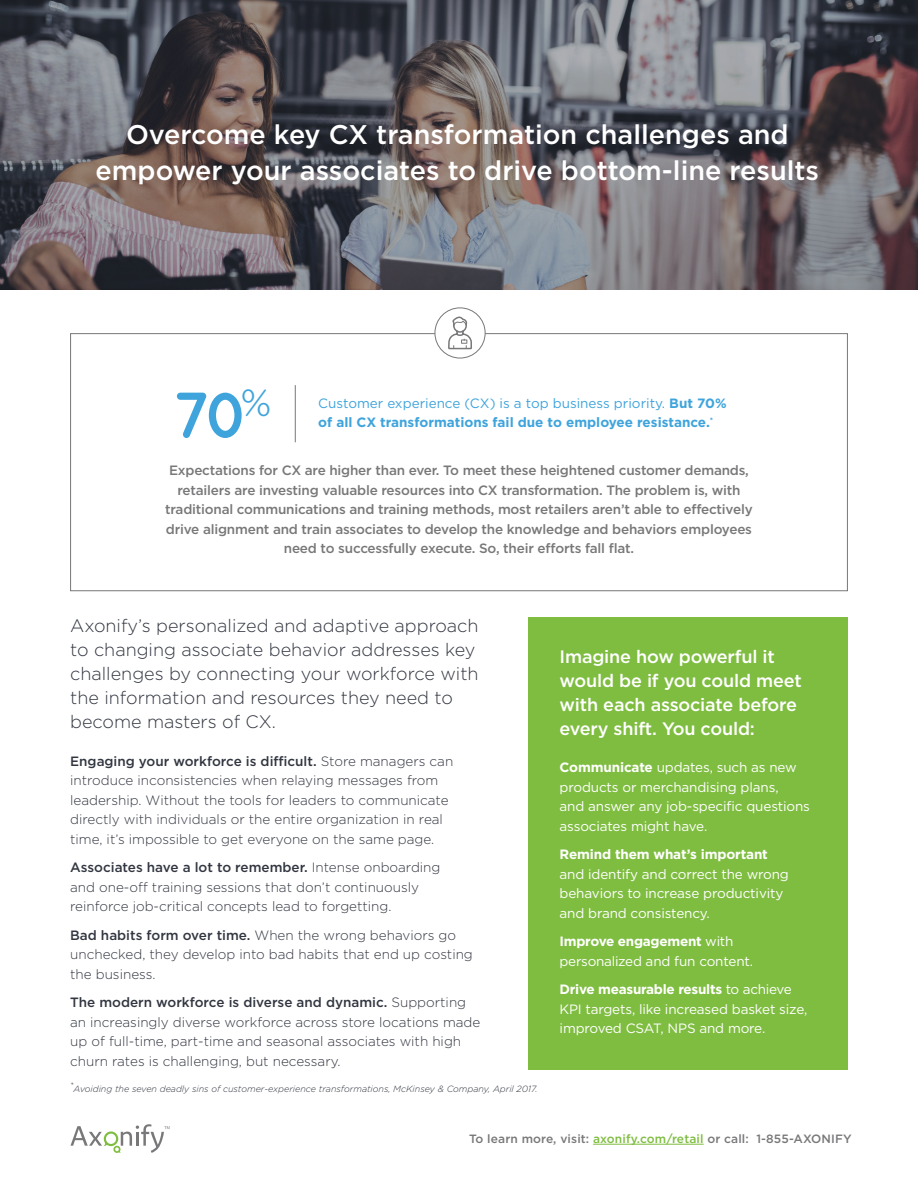
<style>
.page{position:relative;width:918px;height:1188px;background:#fff}
.page>*{position:absolute;margin:0;border:0;box-sizing:border-box;transform-origin:0 0}
.t1{font:700 64.8px "Quicksand";color:#3fa4dc}
.t2{font:500 27px/36px "Gotham";color:#fff;text-align:center}
.t3{font:300 18px/24px "Gotham";color:#323640}
.t4{font:500 18px/24px "Gotham";letter-spacing:-.01em;color:#fff}
.t5{font:300 13.5px/19.5px "Gotham";color:#323640}
.t6{font:500 13.5px/19.5px "Gotham";letter-spacing:-.015em;color:#787779;text-align:center}
.t7{font:13.5px/19.5px "Gotham";letter-spacing:-.01em;color:#fff}
.t8{font:700 13.5px/19.5px "Gotham";color:#3fa4dc}
.t9{font:500 12px "Gotham";letter-spacing:.01em;color:#787779}
.t10{font:italic 300 9px "Gotham";color:#323640}
.t11{font:700 7.8px "Gotham";color:#3fa4dc}
.t12{font:italic 300 7.8px "Gotham";color:#323640}
.s1{font-weight:400}
.s2{font-weight:500}
.s3{font-weight:700}
.s4{color:#7fbd41}
</style>
<div class="page">
<svg style="left:71px;top:1124px;width:99px;height:29px"></svg>
<hr style="left:593px;top:1144px;width:111px;height:1px;background:#7fbd41">
<hr style="left:295px;top:385px;width:1px;height:57px;background:#787779">
<div style="left:70px;top:333px;width:778px;height:258px;border:1px solid #787779"></div>
<div style="left:435px;top:308px;width:50px;height:50px;background:#fff;border-radius:50%"></div>
<div style="left:435px;top:308px;width:51px;height:50px;border:1px solid #787779;border-radius:50%"></div>
<div style="left:528px;top:617px;width:320px;height:452px;background:#7fbd41"></div>
<img style="left:0;top:0;width:918px;height:289px">
<svg style="left:448px;top:316px;width:24px;height:34px"></svg>
<p class="t2" style="left:96px;top:116px;width:725px">Overcome key CX transformation challenges and empower your associates to drive bottom-line results</p>
<p class="t1" style="left:173px;top:376px;width:100px">70<sup>%</sup></p>
<p class="t8" style="left:318px;top:393px;width:410px"><span class="s1">Customer experience (CX) is a top business priority.</span> But 70% of all CX transformations fail due to employee resistance.</p>
<p class="t11" style="left:710px;top:415px;width:5px">*</p>
<p class="t6" style="left:165px;top:461px;width:589px">Expectations for CX are higher than ever. To meet these heightened customer demands, retailers are investing valuable resources into CX transformation. The problem is, with traditional communications and training methods, most retailers aren’t able to effectively drive alignment and train associates to develop the knowledge and behaviors employees need to successfully execute. So, their efforts fall flat.</p>
<p class="t3" style="left:70px;top:613px;width:410px">Axonify’s personalized and adaptive approach to changing associate behavior addresses key challenges by connecting your workforce with the information and resources they need to become masters of CX.</p>
<p class="t5" style="left:70px;top:751px;width:385px"><span class="s2">Engaging your workforce is difficult.</span> Store managers can introduce inconsistencies when relaying messages from leadership. Without the tools for leaders to communicate directly with individuals or the entire organization in real time, it’s impossible to get everyone on the same page.</p>
<p class="t5" style="left:70px;top:857px;width:372px"><span class="s2">Associates have a lot to remember.</span> Intense onboarding and one-off training sessions that don’t continuously reinforce job-critical concepts lead to forgetting.</p>
<p class="t5" style="left:70px;top:925px;width:404px"><span class="s2">Bad habits form over time.</span> When the wrong behaviors go unchecked, they develop into bad habits that end up costing the business.</p>
<p class="t5" style="left:70px;top:992px;width:412px"><span class="s2">The modern workforce is diverse and dynamic.</span> Supporting an increasingly diverse workforce across store locations made up of full-time, part-time and seasonal associates with high churn rates is challenging, but necessary.</p>
<p class="t12" style="left:70px;top:1080px;width:5px">*</p>
<p class="t10" style="left:74px;top:1083px;width:466px">Avoiding the seven deadly sins of customer-experience transformations, McKinsey &amp; Company, April 2017.</p>
<p class="t4" style="left:560px;top:644px;width:244px">Imagine how powerful it would be if you could meet with each associate before every shift. You could:</p>
<p class="t7" style="left:560px;top:758px;width:252px"><span class="s3">Communicate</span> updates, such as new products or merchandising plans,<br>and answer any job-specific questions associates might have.</p>
<p class="t7" style="left:560px;top:845px;width:231px"><span class="s3">Remind them what’s important </span>and identify and correct the wrong behaviors to increase productivity and brand consistency.</p>
<p class="t7" style="left:560px;top:932px;width:195px"><span class="s3">Improve engagement</span> with personalized and fun content.</p>
<p class="t7" style="left:560px;top:980px;width:249px"><span class="s3">Drive measurable results</span> to achieve<br>KPI targets, like increased basket size, improved CSAT, NPS and more.</p>
<p class="t9" style="left:469px;top:1131px;width:384px">To learn more, visit: <span class="s4">axonify.com/retail</span> or call: 1-855-AXONIFY</p>
</div>
